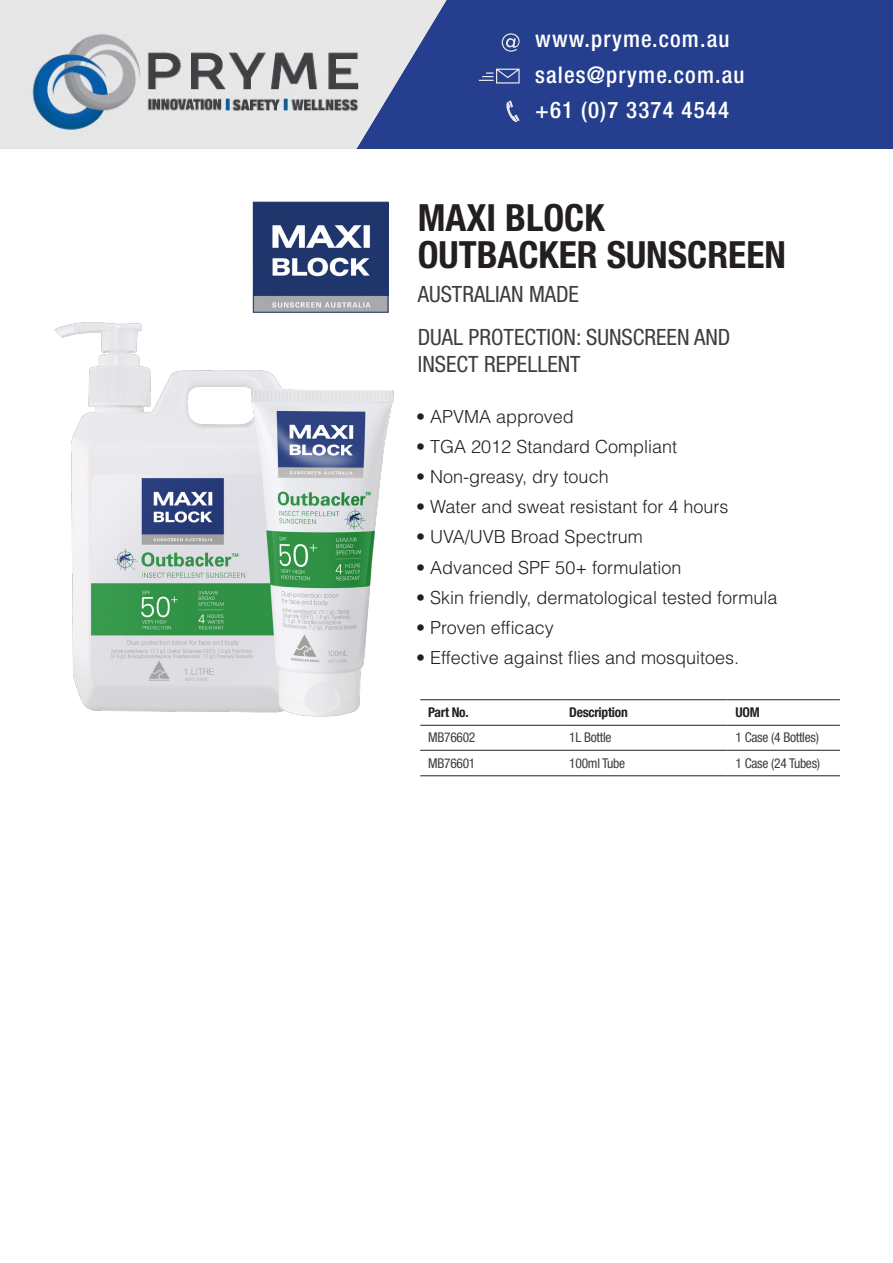
<style>
.page{position:relative;width:893px;height:1263px;background:#fff}
.page>*{position:absolute;margin:0;border:0;box-sizing:border-box;transform-origin:0 0}
.Page_Heading{font:700 condensed 37.5px "Helvetica Neue LT Std";color:#231f20}
.t1{font:500 condensed 22.95px/35.2px "Helvetica Neue LT Std";letter-spacing:.05em;color:#fff}
.Page_Heading-2{font:condensed 22.5px "Helvetica Neue LT Std";color:#3e3e3f}
.t2{font:300 18px "Helvetica LT Std";color:#231f20}
._08_Table_Plain_Text{font:condensed 13.5px "Helvetica Neue LT Std";letter-spacing:-.02em;color:#3e3e3f}
.t3{font:700 condensed 13.5px "Helvetica Neue LT Std";letter-spacing:-.02em;color:#231f20}
</style>
<div class="page">
<div style="left:0;top:0;width:893px;height:149px;background:#253f8e"></div>
<img style="left:0;top:0;width:447px;height:149px">
<svg style="left:479px;top:69px;width:41px;height:15px"></svg>
<svg style="left:502px;top:33px;width:18px;height:19px"></svg>
<svg style="left:506px;top:100px;width:14px;height:22px"></svg>
<hr style="left:420px;top:699px;width:141px;height:1px;background:#231f20">
<hr style="left:561px;top:699px;width:167px;height:1px;background:#231f20">
<hr style="left:728px;top:699px;width:112px;height:1px;background:#231f20">
<hr style="left:420px;top:725px;width:141px;height:1px;background:#231f20">
<hr style="left:561px;top:725px;width:167px;height:1px;background:#231f20">
<hr style="left:728px;top:725px;width:112px;height:1px;background:#231f20">
<hr style="left:420px;top:750px;width:141px;height:1px;background:#231f20">
<hr style="left:561px;top:750px;width:167px;height:1px;background:#231f20">
<hr style="left:728px;top:750px;width:112px;height:1px;background:#231f20">
<hr style="left:420px;top:775px;width:141px;height:1px;background:#231f20">
<hr style="left:561px;top:775px;width:167px;height:1px;background:#231f20">
<hr style="left:728px;top:775px;width:112px;height:1px;background:#231f20">
<img style="left:54px;top:304px;width:373px;height:422px">
<img style="left:255px;top:204px;width:131px;height:106px">
<div style="left:253px;top:202px;width:135px;height:110px;border:1px solid #1f366c"></div>
<p class="t1" style="left:535px;top:21px;width:211px">www.pryme.com.au sales@pryme.com.au +61 (0)7 3374 4544</p>
<p class="Page_Heading" style="left:418px;top:195px;width:188px">MAXI BLOCK</p>
<p class="Page_Heading" style="left:418px;top:232px;width:370px">OUTBACKER SUNSCREEN</p>
<p class="Page_Heading-2" style="left:418px;top:281px;width:163px">AUSTRALIAN MADE</p>
<p class="Page_Heading-2" style="left:418px;top:324px;width:314px">DUAL PROTECTION: SUNSCREEN AND</p>
<p class="Page_Heading-2" style="left:418px;top:351px;width:164px">INSECT REPELLENT</p>
<p class="t2" style="left:416px;top:405px;width:159px">• APVMA approved</p>
<p class="t2" style="left:416px;top:435px;width:262px">• TGA 2012 Standard Compliant</p>
<p class="t2" style="left:416px;top:466px;width:194px">• Non-greasy, dry touch</p>
<p class="t2" style="left:416px;top:496px;width:314px">• Water and sweat resistant for 4 hours</p>
<p class="t2" style="left:416px;top:526px;width:228px">• UVA/UVB Broad Spectrum</p>
<p class="t2" style="left:416px;top:556px;width:267px">• Advanced SPF 50+ formulation</p>
<p class="t2" style="left:416px;top:586px;width:363px">• Skin friendly, dermatological tested formula</p>
<p class="t2" style="left:416px;top:616px;width:139px">• Proven efficacy</p>
<p class="t2" style="left:416px;top:646px;width:324px">• Effective against flies and mosquitoes.</p>
<p class="t3" style="left:428px;top:704px;width:42px">Part No.</p>
<p class="t3" style="left:569px;top:704px;width:60px">Description</p>
<p class="t3" style="left:736px;top:704px;width:26px">UOM</p>
<p class="_08_Table_Plain_Text" style="left:428px;top:730px;width:49px">MB76602</p>
<p class="_08_Table_Plain_Text" style="left:569px;top:730px;width:44px">1L Bottle</p>
<p class="_08_Table_Plain_Text" style="left:736px;top:730px;width:85px">1 Case (4 Bottles)</p>
<p class="_08_Table_Plain_Text" style="left:428px;top:755px;width:49px">MB76601</p>
<p class="_08_Table_Plain_Text" style="left:569px;top:755px;width:57px">100ml Tube</p>
<p class="_08_Table_Plain_Text" style="left:736px;top:755px;width:86px">1 Case (24 Tubes)</p>
</div>
